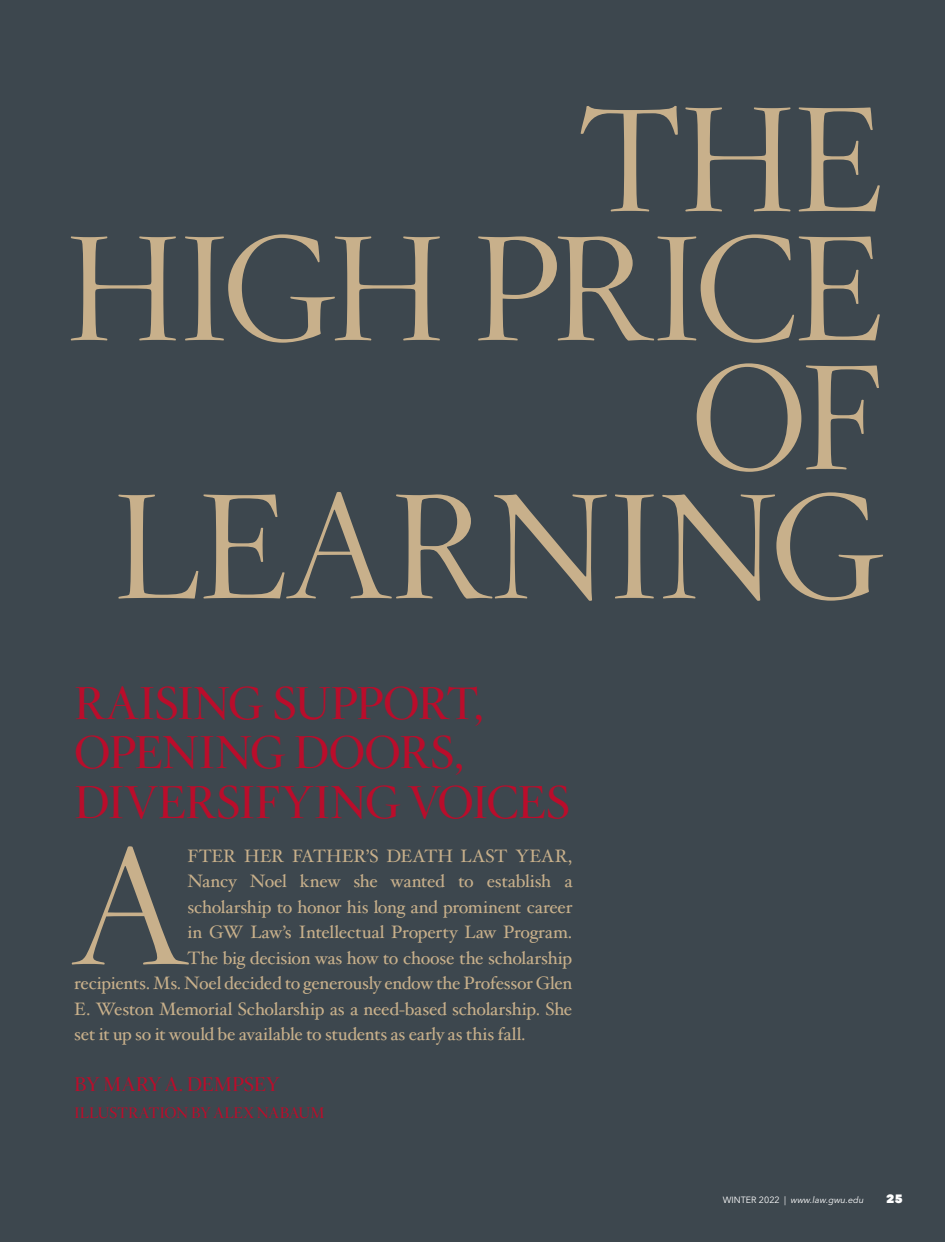
<style>
.page{position:relative;width:945px;height:1242px;background:#3d474e}
.page>*{position:absolute;margin:0;border:0;box-sizing:border-box;transform-origin:0 0}
.feature_-_body_text{font:300 161.4px "Hoefler Titling";color:#c8b08b}
.briefs_-_body_text_1{font:300 145.5px "Hoefler Titling";letter-spacing:-.035em;color:#c8b08b}
.briefs_-_body_text_1-2{font:300 145.5px "Hoefler Titling";letter-spacing:-.055em;color:#c8b08b}
.briefs_-_body_text_1-3{font:600 45px "Hoefler Titling";letter-spacing:-.02em;color:#ba0d2b}
.feature_-_body_text-2{font:600 19.5px "Hoefler Titling";letter-spacing:-.02em;color:#ba0d2b}
.feature_-_body_text-3{font:18px "Hoefler Txt";letter-spacing:-.015em;color:#c8b08b}
.feature_-_body_text-4{font:18px "Hoefler Txt";letter-spacing:.005em;color:#c8b08b}
.feature_-_body_text-5{font:600 15px "Hoefler Titling";letter-spacing:-.005em;color:#ba0d2b}
.t1{font:800 12px "Avenir Next LT Pro";color:#fff}
.t2{font:italic 9px "Avenir Next LT Pro";color:#fff}
.s1{font-style:normal}
</style>
<div class="page">
<p class="briefs_-_body_text_1" style="left:576px;top:49px;width:310px">THE</p>
<p class="briefs_-_body_text_1-2" style="left:65px;top:178px;width:821px">HIGH PRICE</p>
<p class="briefs_-_body_text_1" style="left:691px;top:307px;width:195px">OF</p>
<p class="briefs_-_body_text_1" style="left:112px;top:436px;width:774px">LEARNING</p>
<p class="briefs_-_body_text_1-3" style="left:74px;top:667px;width:411px">RAISING SUPPORT,</p>
<p class="briefs_-_body_text_1-3" style="left:74px;top:717px;width:391px">OPENING DOORS,</p>
<p class="briefs_-_body_text_1-3" style="left:74px;top:766px;width:498px">DIVERSIFYING VOICES</p>
<p class="feature_-_body_text" style="left:74px;top:784px;width:113px">A</p>
<p class="feature_-_body_text-4" style="left:187px;top:842px;width:386px">FTER HER FATHER’S DEATH LAST YEAR,</p>
<p class="feature_-_body_text-3" style="left:187px;top:868px;width:386px">Nancy Noel knew she wanted to establish a</p>
<p class="feature_-_body_text-3" style="left:187px;top:893px;width:386px">scholarship to honor his long and prominent career</p>
<p class="feature_-_body_text-3" style="left:187px;top:919px;width:386px">in GW Law’s Intellectual Property Law Program.</p>
<p class="feature_-_body_text-3" style="left:187px;top:944px;width:386px">The big decision was how to choose the scholarship</p>
<p class="feature_-_body_text-3" style="left:74px;top:970px;width:500px">recipients. Ms. Noel decided to generously endow the Professor Glen</p>
<p class="feature_-_body_text-3" style="left:74px;top:995px;width:500px">E. Weston Memorial Scholarship as a need-based scholarship. She</p>
<p class="feature_-_body_text-3" style="left:74px;top:1021px;width:453px">set it up so it would be available to students as early as this fall.</p>
<p class="feature_-_body_text-2" style="left:74px;top:1069px;width:207px">BY MARY A. DEMPSEY</p>
<p class="feature_-_body_text-5" style="left:74px;top:1101px;width:252px">ILLUSTRATION BY ALEX NABAUM</p>
<p class="t2" style="left:723px;top:1194px;width:143px"><span class="s1">WINTER 2022 |</span> www.law.gwu.edu</p>
<p class="t1" style="left:886px;top:1191px;width:18px">25</p>
</div>
